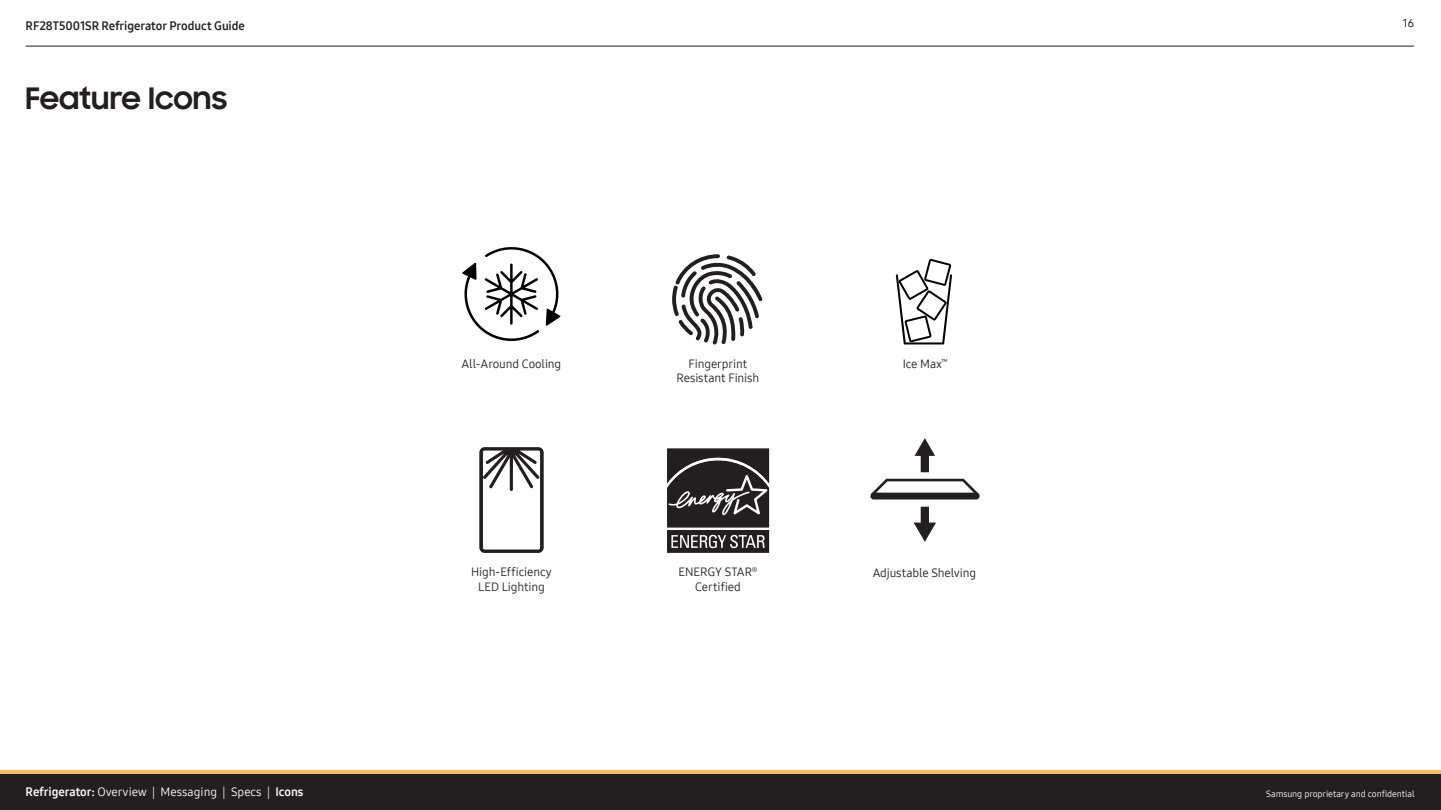
<style>
.page{position:relative;width:1441px;height:810px;background:#fff}
.page>*{position:absolute;margin:0;border:0;box-sizing:border-box;transform-origin:0 0}
.t1{font:700 30px "Samsung Sharp Sans";color:#231f20}
.t2{font:12px/14.4px "Samsung One 400";letter-spacing:-.01em;color:#231f20;text-align:center}
.t3{font:12px "Samsung One 400";color:#fff}
.t4{font:12px "Samsung One 700";letter-spacing:-.005em;color:#231f20}
.t5{font:11.25px "Samsung One 400";color:#040503}
.t6{font:9px "Samsung One 400";letter-spacing:-.01em;color:#fff}
.s1{font-family:"Samsung One 700"}
</style>
<div class="page">
<div style="left:0;top:773px;width:1440px;height:37px;background:#231f20"></div>
<hr style="left:0;top:770px;width:1440px;height:3px;background:#fdbe5d">
<hr style="left:26px;top:46px;width:1387px;height:1px;background:#231f20">
<svg style="left:672px;top:254px;width:90px;height:90px"></svg>
<div style="left:870px;top:493px;width:109px;height:7px;border:2px solid #231f20;border-radius:2px"></div>
<svg style="left:870px;top:478px;width:110px;height:20px"></svg>
<div style="left:920px;top:453px;width:8px;height:19px;background:#231f20"></div>
<svg style="left:914px;top:438px;width:21px;height:18px"></svg>
<div style="left:920px;top:507px;width:8px;height:19px;background:#231f20"></div>
<svg style="left:913px;top:522px;width:23px;height:20px"></svg>
<svg style="left:479px;top:447px;width:64px;height:106px"></svg>
<svg style="left:895px;top:259px;width:57px;height:85px"></svg>
<svg style="left:462px;top:247px;width:99px;height:94px"></svg>
<svg style="left:667px;top:448px;width:103px;height:105px"></svg>
<p class="t4" style="left:26px;top:18px;width:221px">RF28T5001SR Refrigerator Product Guide</p>
<p class="t5" style="left:1402px;top:15px;width:12px">16</p>
<p class="t1" style="left:26px;top:76px;width:203px">Feature Icons</p>
<p class="t3" style="left:26px;top:784px;width:279px"><span class="s1">Refrigerator:</span> Overview | Messaging | Specs | <span class="s1">Icons</span></p>
<p class="t2" style="left:461px;top:356px;width:101px">All-Around Cooling</p>
<p class="t2" style="left:676px;top:356px;width:84px">Fingerprint<br>Resistant Finish</p>
<p class="t2" style="left:902px;top:356px;width:47px">Ice Max<sup>™</sup></p>
<p class="t2" style="left:471px;top:565px;width:82px">High-Efficiency</p>
<p class="t2" style="left:872px;top:565px;width:105px">Adjustable Shelving</p>
<p class="t2" style="left:478px;top:579px;width:68px">LED Lighting</p>
<p class="t2" style="left:678px;top:565px;width:80px">ENERGY STAR<sup>®<br></sup>Certified</p>
<p class="t6" style="left:1265px;top:787px;width:150px">Samsung proprietary and confidential</p>
</div>
